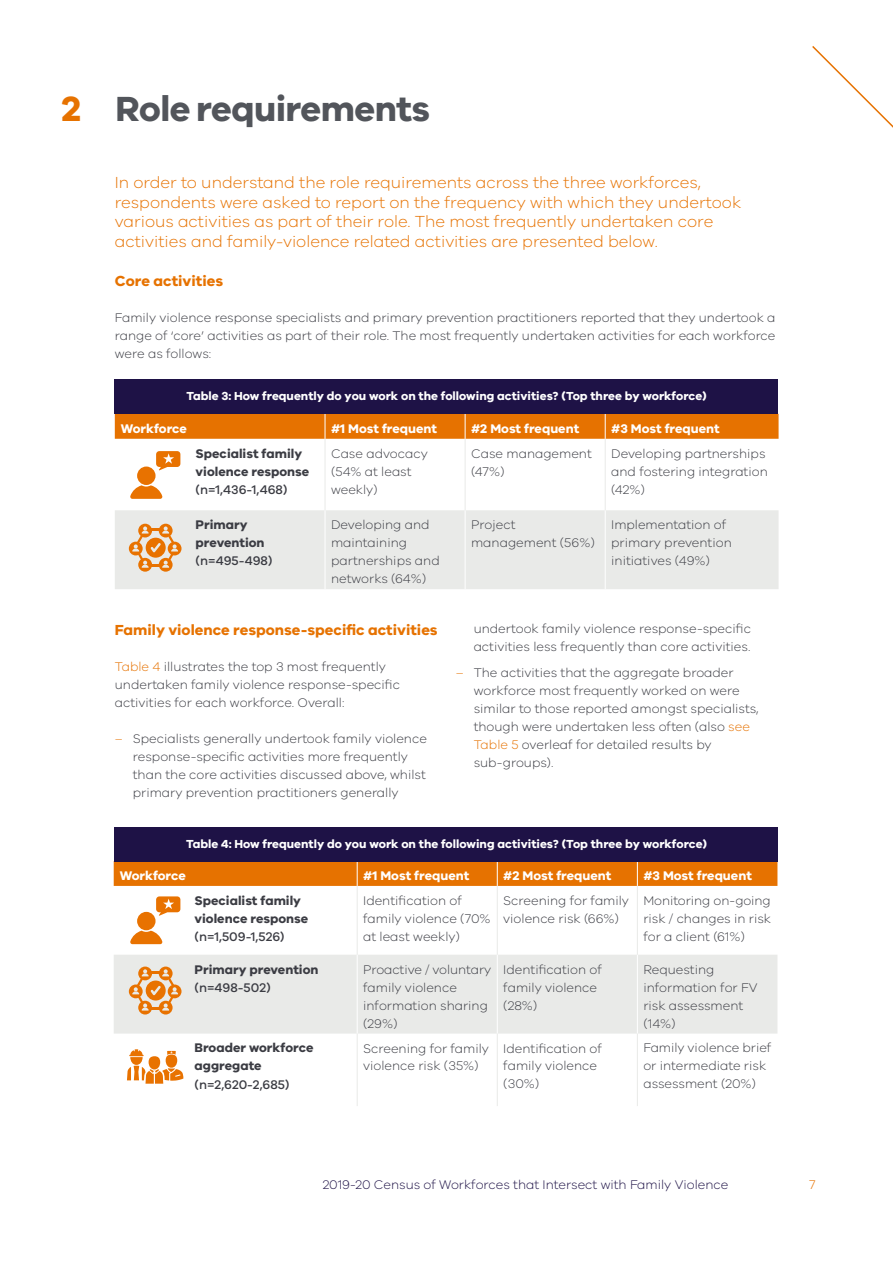
<style>
.page{position:relative;width:893px;height:1263px;background:#fff}
.page>*{position:absolute;margin:0;border:0;box-sizing:border-box;transform-origin:0 0}
.t1{font:700 36px "VIC";letter-spacing:-.015em;color:#52555b}
.t2{font:300 16.5px/19.5px "VIC";color:#e67200}
.t3{font:700 15px "VIC";color:#e67200}
.t4{font:300 12.9px/18px "VIC";color:#3b3c43}
.t5{font:700 12.9px/18px "VIC";color:#3b3c43}
.t6{font:700 12.9px "VIC";color:#fff}
.t7{font:500 12.9px "VIC";color:#3b3c43}
.t8{font:300 12.9px "VIC";color:#1e1246}
.t9{font:300 12.9px "VIC";color:#e67200}
.t10{font:700 12px "VIC";color:#fff}
.s1{color:#e67200}
</style>
<div class="page">
<svg style="left:812px;top:46px;width:81px;height:82px"></svg>
<div style="left:115px;top:510px;width:664px;height:79px;background:#e9eae8"></div>
<hr style="left:325px;top:510px;width:1px;height:79px;background:#fff">
<hr style="left:465px;top:510px;width:1px;height:79px;background:#fff">
<hr style="left:605px;top:510px;width:1px;height:79px;background:#fff">
<hr style="left:325px;top:439px;width:1px;height:71px;background:#e9eae8">
<hr style="left:465px;top:439px;width:1px;height:71px;background:#e9eae8">
<hr style="left:605px;top:439px;width:1px;height:71px;background:#e9eae8">
<div style="left:115px;top:414px;width:664px;height:25px;background:#e67200"></div>
<div style="left:114px;top:955px;width:663px;height:78px;background:#e9eae8"></div>
<hr style="left:357px;top:955px;width:1px;height:78px;background:#fff">
<hr style="left:497px;top:955px;width:1px;height:78px;background:#fff">
<hr style="left:637px;top:955px;width:1px;height:78px;background:#fff">
<hr style="left:357px;top:886px;width:1px;height:69px;background:#e9eae8">
<hr style="left:497px;top:886px;width:1px;height:69px;background:#e9eae8">
<hr style="left:637px;top:886px;width:1px;height:69px;background:#e9eae8">
<hr style="left:357px;top:1033px;width:1px;height:73px;background:#e9eae8">
<hr style="left:497px;top:1033px;width:1px;height:73px;background:#e9eae8">
<hr style="left:637px;top:1033px;width:1px;height:73px;background:#e9eae8">
<svg style="left:114px;top:861px;width:663px;height:25px;background:#de6f04"></svg>
<div style="left:115px;top:380px;width:663px;height:34px;background:#1e1246"></div>
<div style="left:115px;top:827px;width:663px;height:34px;background:#1e1246"></div>
<div style="left:137px;top:466px;width:19px;height:19px;background:#e87200;border-radius:50%"></div>
<svg style="left:130px;top:485px;width:33px;height:14px"></svg>
<svg style="left:156px;top:451px;width:24px;height:19px"></svg>
<div style="left:137px;top:912px;width:19px;height:18px;background:#e87200;border-radius:50%"></div>
<svg style="left:130px;top:931px;width:33px;height:13px"></svg>
<svg style="left:156px;top:896px;width:24px;height:20px"></svg>
<svg style="left:129px;top:524px;width:53px;height:48px;background:#e8b684"></svg>
<svg style="left:129px;top:966px;width:53px;height:48px;background:#e8b684"></svg>
<svg style="left:127px;top:1049px;width:56px;height:35px"></svg>
<h1 class="t1" style="left:62px;top:87px;width:370px"><span class="s1">2</span> Role requirements</h1>
<p class="t2" style="left:115px;top:172px;width:628px">In order to understand the role requirements across the three workforces, respondents were asked to report on the frequency with which they undertook various activities as part of their role. The most frequently undertaken core activities and family-violence related activities are presented below.</p>
<p class="t3" style="left:115px;top:272px;width:110px">Core activities</p>
<p class="t4" style="left:115px;top:308px;width:662px;text-align:justify">Family violence response specialists and primary prevention practitioners reported that they undertook a range of ‘core’ activities as part of their role. The most frequently undertaken activities for each workforce were as follows:</p>
<p class="t10" style="left:186px;top:389px;width:522px">Table 3: How frequently do you work on the following activities? (Top three by workforce)</p>
<p class="t6" style="left:121px;top:420px;width:68px">Workforce</p>
<p class="t6" style="left:331px;top:420px;width:108px">#1 Most frequent</p>
<p class="t6" style="left:471px;top:420px;width:110px">#2 Most frequent</p>
<p class="t6" style="left:611px;top:420px;width:110px">#3 Most frequent</p>
<p class="t5" style="left:196px;top:444px;width:115px">Specialist family violence response</p>
<p class="t7" style="left:196px;top:482px;width:93px">(n=1,436-1,468)</p>
<p class="t4" style="left:331px;top:444px;width:98px">Case advocacy (54% at least weekly)</p>
<p class="t4" style="left:471px;top:444px;width:122px">Case management (47%)</p>
<p class="t4" style="left:611px;top:444px;width:158px">Developing partnerships and fostering integration (42%)</p>
<p class="t5" style="left:196px;top:515px;width:71px">Primary prevention</p>
<p class="t7" style="left:196px;top:553px;width:78px">(n=495-498)</p>
<p class="t4" style="left:331px;top:515px;width:110px">Developing and maintaining partnerships and networks (64%)</p>
<p class="t4" style="left:471px;top:515px;width:125px">Project management (56%)</p>
<p class="t4" style="left:611px;top:515px;width:122px">Implementation of primary prevention initiatives (49%)</p>
<p class="t3" style="left:115px;top:620px;width:324px">Family violence response-specific activities</p>
<p class="t4" style="left:115px;top:657px;width:287px"><span class="s1">Table 4</span> illustrates the top 3 most frequently undertaken family violence response-specific activities for each workforce. Overall:</p>
<p class="t4" style="left:133px;top:729px;width:296px;text-indent:-18px"><span class="s1">–</span> Specialists generally undertook family violence response-specific activities more frequently than the core activities discussed above, whilst primary prevention practitioners generally</p>
<p class="t4" style="left:474px;top:619px;width:279px">undertook family violence response-specific activities less frequently than core activities.</p>
<p class="t4" style="left:474px;top:663px;width:287px;text-indent:-18px"><span class="s1">–</span> The activities that the aggregate broader workforce most frequently worked on were similar to those reported amongst specialists, though were undertaken less often (also <span class="s1">see Table 5</span> overleaf for detailed results by sub-groups).</p>
<p class="t10" style="left:186px;top:836px;width:522px">Table 4: How frequently do you work on the following activities? (Top three by workforce)</p>
<p class="t6" style="left:120px;top:867px;width:68px">Workforce</p>
<p class="t6" style="left:363px;top:867px;width:108px">#1 Most frequent</p>
<p class="t6" style="left:503px;top:867px;width:110px">#2 Most frequent</p>
<p class="t6" style="left:643px;top:867px;width:110px">#3 Most frequent</p>
<p class="t5" style="left:195px;top:891px;width:115px">Specialist family violence response</p>
<p class="t7" style="left:194px;top:929px;width:91px">(n=1,509-1,526)</p>
<p class="t4" style="left:363px;top:891px;width:129px">Identification of family violence (70% at least weekly)</p>
<p class="t4" style="left:503px;top:891px;width:127px">Screening for family violence risk (66%)</p>
<p class="t4" style="left:643px;top:891px;width:129px;text-align:justify">Monitoring on-going risk / changes in risk for a client (61%)</p>
<p class="t5" style="left:194px;top:960px;width:125px">Primary prevention</p>
<p class="t7" style="left:194px;top:979px;width:78px">(n=498-502)</p>
<p class="t5" style="left:194px;top:1039px;width:120px">Broader workforce aggregate</p>
<p class="t7" style="left:194px;top:1076px;width:97px">(n=2,620-2,685)</p>
<p class="t4" style="left:363px;top:960px;width:130px">Proactive / voluntary family violence information sharing (29%)</p>
<p class="t4" style="left:503px;top:960px;width:100px">Identification of family violence (28%)</p>
<p class="t4" style="left:643px;top:960px;width:116px">Requesting information for FV risk assessment (14%)</p>
<p class="t4" style="left:363px;top:1039px;width:127px">Screening for family violence risk (35%)</p>
<p class="t4" style="left:503px;top:1039px;width:100px">Identification of family violence (30%)</p>
<p class="t4" style="left:643px;top:1039px;width:130px">Family violence brief or intermediate risk assessment (20%)</p>
<p class="t8" style="left:323px;top:1177px;width:407px">2019-20 Census of Workforces that Intersect with Family Violence</p>
<p class="t9" style="left:809px;top:1177px;width:8px">7</p>
</div>
